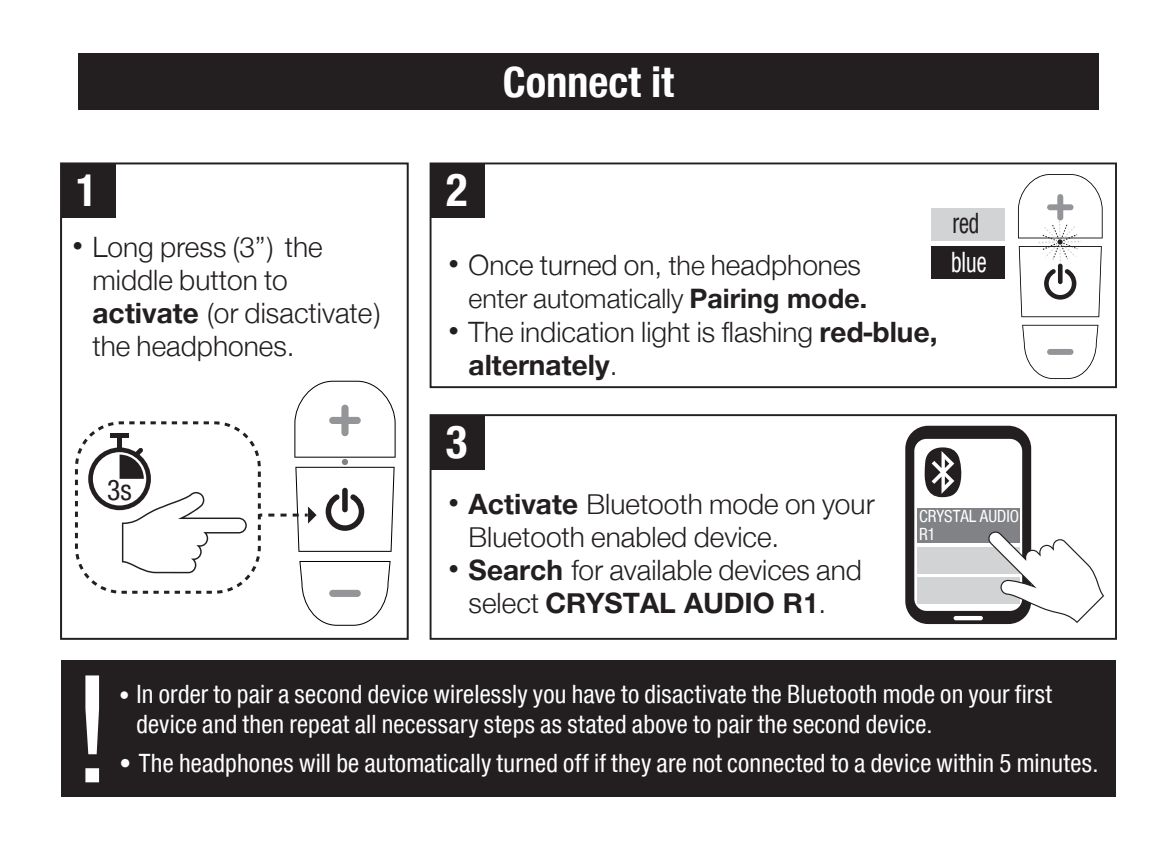
<style>
.page{position:relative;width:1174px;height:851px;background:#fff}
.page>*{position:absolute;margin:0;border:0;box-sizing:border-box;transform-origin:0 0}
.t1{font:700 condensed 48px "Helvetica Neue Greek";color:#fff}
.t2{font:700 condensed 45.6px "Helvetica Neue Greek";color:#fff}
.t3{font:300 30px/33px "Helvetica Neue Greek";color:#231f20}
.t4{font:condensed 30px "Helvetica Neue Greek";color:#fff;scale:.81 1}
.t5{font:condensed 30px "Helvetica Neue Greek";color:#231f20;scale:.81 1}
.t6{font:condensed 30px "Helvetica Neue Greek";color:#231f20}
.t7{font:300 28.8px "Helvetica Neue Greek";color:#231f20}
.t8{font:condensed 27px/30px "Helvetica Neue Greek";letter-spacing:.01em;color:#fff}
.t9{font:condensed 18px/18px "Helvetica Neue Greek";color:#fff}
.s1{font-weight:700}
.s2{font-size:28.8px}
.s3{font-size:24px}
</style>
<div class="page">
<div style="left:78px;top:54px;width:1021px;height:56px;background:#231f20"></div>
<div style="left:61px;top:660px;width:1055px;height:137px;background:#231f20"></div>
<svg style="left:299px;top:561px;width:91px;height:64px"></svg>
<div style="left:329px;top:589px;width:32px;height:8px;background:#939598;border-radius:4px"></div>
<svg style="left:1022px;top:325px;width:76px;height:54px"></svg>
<div style="left:1047px;top:349px;width:26px;height:6px;background:#939598;border-radius:3px"></div>
<div style="left:75px;top:421px;width:186px;height:172px;border:3px dashed #231f20;border-radius:45px"></div>
<svg style="left:259px;top:380px;width:136px;height:171px"></svg>
<div style="left:117px;top:435px;width:5px;height:15px;background:#231f20"></div>
<hr style="left:110px;top:433px;width:19px;height:4px;background:#231f20">
<svg style="left:88px;top:447px;width:159px;height:126px"></svg>
<div style="left:60px;top:162px;width:349px;height:477px;border:2px solid #231f20"></div>
<div style="left:61px;top:163px;width:54px;height:55px;background:#231f20"></div>
<div style="left:429px;top:162px;width:688px;height:226px;border:2px solid #231f20"></div>
<div style="left:430px;top:163px;width:55px;height:55px;background:#231f20"></div>
<div style="left:931px;top:208px;width:74px;height:33px;background:#d1d3d4"></div>
<div style="left:931px;top:246px;width:74px;height:33px;background:#231f20"></div>
<svg style="left:1018px;top:174px;width:84px;height:143px"></svg>
<div style="left:429px;top:414px;width:688px;height:225px;border:2px solid #231f20"></div>
<div style="left:430px;top:415px;width:55px;height:54px;background:#231f20"></div>
<div style="left:905px;top:425px;width:126px;height:199px;background:#231f20;border-radius:23px"></div>
<svg style="left:910px;top:435px;width:194px;height:188px"></svg>
<svg style="left:85px;top:675px;width:14px;height:107px"></svg>
<h1 class="t1" style="left:76px;top:164px;width:25px">1</h1>
<p class="t3" style="left:92px;top:230px;width:288px;text-indent:-23px">• Long press (3”) the middle button to <span class="s1">activate</span> (or disactivate) the headphones.</p>
<p class="t6" style="left:107px;top:473px;width:26px">3s</p>
<h2 class="t2" style="left:503px;top:57px;width:173px">Connect it</h2>
<h1 class="t1" style="left:445px;top:164px;width:25px">2</h1>
<p class="t3" style="left:445px;top:249px;width:417px">• Once turned on, <span class="s2">the</span> headphones</p>
<p class="t7" style="left:468px;top:283px;width:400px">enter automatically <span class="s1">Pairing mode.</span></p>
<p class="t3" style="left:468px;top:315px;width:470px;text-indent:-23px">• The indication light is flashing <span class="s1">red-blue, alternately</span>.</p>
<p class="t5" style="left:952px;top:207px;width:35px">red</p>
<p class="t4" style="left:951px;top:246px;width:45px">blue</p>
<h1 class="t1" style="left:445px;top:416px;width:25px">3</h1>
<p class="t3" style="left:468px;top:487px;width:407px;text-indent:-23px">• <span class="s1">Activate</span> Bluetooth mode on your<br>Bluetooth enabled device.</p>
<p class="t3" style="left:445px;top:553px;width:418px;text-align:center">• <span class="s1">Search</span> for available devices and select <span class="s1">CRYSTAL AUDIO R1</span>.</p>
<p class="t9" style="left:919px;top:507px;width:102px">CRYSTAL AUDIO<br>R1</p>
<p class="t8" style="left:136px;top:679px;width:917px;text-indent:-19px"><span class="s3">•</span> In order to pair a second device wirelessly you have to disactivate the Bluetooth mode on your first device and then repeat all necessary steps as stated above to pair the second device.</p>
<p class="t8" style="left:117px;top:748px;width:982px">• The headphones will be automatically turned off if they are not connected to a device within 5 minutes.</p>
</div>
